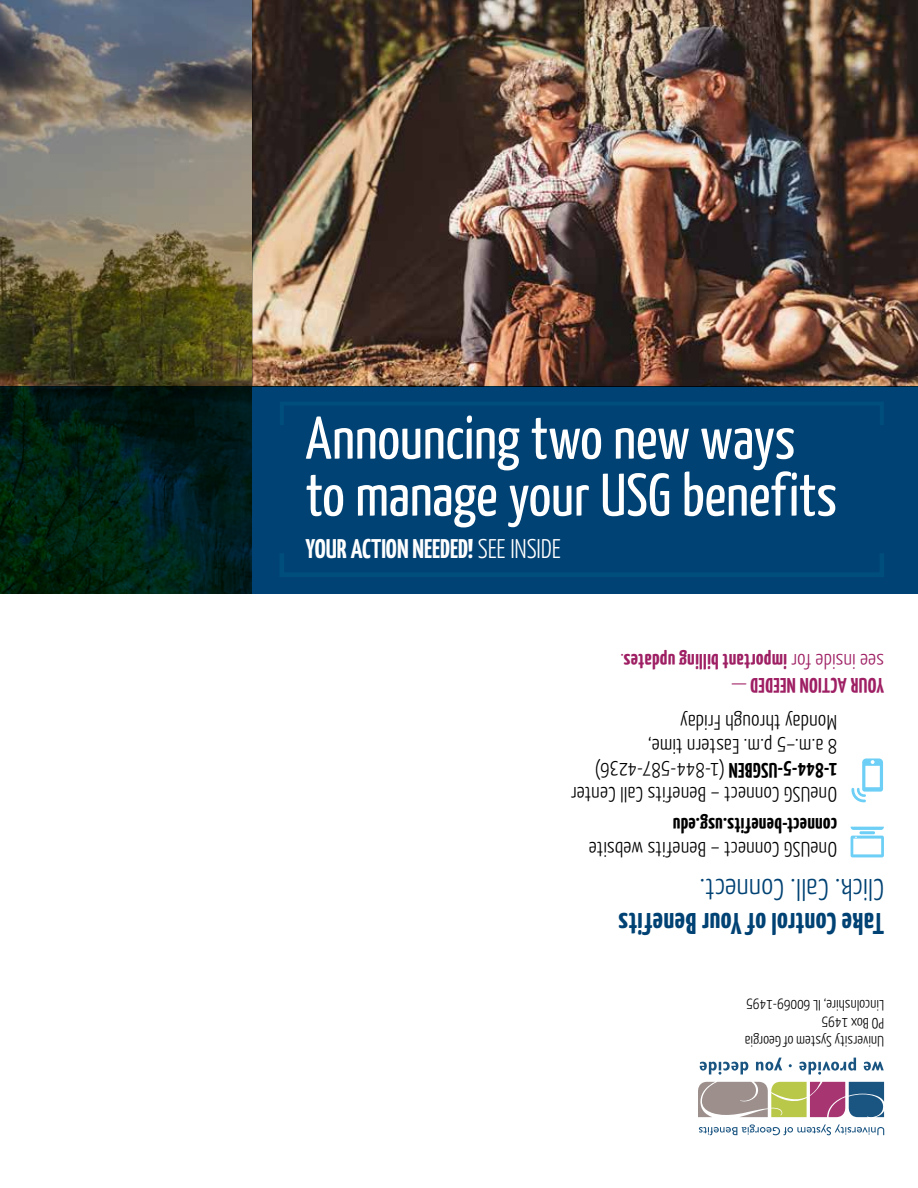
<style>
.page{position:relative;width:918px;height:1188px;background:#fff}
.page>*{position:absolute;margin:0;border:0;box-sizing:border-box;transform-origin:0 0}
.t1{font:60px/57px "Yanone Kaffeesatz";letter-spacing:-.005em;color:#fff}
.t2{font:700 30px "Yanone Kaffeesatz";letter-spacing:.015em;color:#004274}
.t3{font:300 30px "Yanone Kaffeesatz";letter-spacing:.01em;color:#004274}
.t4{font:700 27px "Yanone Kaffeesatz";color:#fff}
.t5{font:300 21px/24px "Yanone Kaffeesatz";letter-spacing:.015em;color:#000}
.t6{font:700 21px/24px "Yanone Kaffeesatz";letter-spacing:.015em;color:#9e1f63}
.t7{font:700 21px "Yanone Kaffeesatz";letter-spacing:.015em;color:#000}
.t8{font:300 15px/18px "Yanone Kaffeesatz";letter-spacing:.01em;color:#000}
.s1{font-weight:300}
.s2{font-weight:700}
</style>
<div class="page">
<hr style="left:917px;top:594px;width:1px;height:594px;background:#b3c235">
<img style="left:253px;top:0;width:665px;height:387px">
<svg style="left:0;top:387px;width:918px;height:207px;background:#003758"></svg>
<div style="left:280px;top:402px;width:604px;height:25px;border:4px solid #004e7b"></div>
<div style="left:279px;top:551px;width:605px;height:26px;border:5px solid #004e7b"></div>
<svg style="left:864px;top:1062px;width:20px;height:9px"></svg>
<svg style="left:799px;top:1058px;width:57px;height:17px"></svg>
<svg style="left:756px;top:1058px;width:26px;height:13px"></svg>
<svg style="left:700px;top:1062px;width:48px;height:13px"></svg>
<svg style="left:698px;top:1082px;width:186px;height:35px;background:#998d89"></svg>
<svg style="left:699px;top:1124px;width:185px;height:11px"></svg>
<img style="left:0;top:0;width:253px;height:387px">
<hr style="left:859px;top:831px;width:16px;height:3px;background:#6dcff6">
<svg style="left:851px;top:827px;width:33px;height:3px"></svg>
<svg style="left:851px;top:836px;width:33px;height:21px"></svg>
<svg style="left:851px;top:758px;width:32px;height:44px"></svg>
<hr style="left:917px;top:415px;width:1px;height:179px;background:#004274">
<h1 class="t1" style="left:306px;top:408px;width:533px">Announcing two new ways to manage your USG benefits</h1>
<p class="t4" style="left:306px;top:532px;width:257px">YOUR ACTION NEEDED! <span class="s1">SEE INSIDE</span></p>
<p class="t6" style="left:884px;top:697px;width:265px;rotate:-180deg">YOUR ACTION NEEDED <span class="s1">—<br>see inside for</span> important billing updates<span class="s1">.</span></p>
<p class="t5" style="left:837px;top:807px;width:267px;rotate:-180deg">OneUSG Connect – Benefits Call Center<br><span class="s2">1-844-5-USGBEN</span> (1-844-587-4236)<br>8 a.m.–5 p.m. Eastern time,<br>Monday through Friday</p>
<p class="t7" style="left:837px;top:838px;width:166px;rotate:-180deg">connect-benefits.usg.edu</p>
<p class="t5" style="left:837px;top:862px;width:249px;rotate:-180deg">OneUSG Connect – Benefits website</p>
<h2 class="t3" style="left:884px;top:908px;width:186px;rotate:-180deg">Click. Call. Connect.</h2>
<h2 class="t2" style="left:884px;top:942px;width:267px;rotate:-180deg">Take Control of Your Benefits</h2>
<p class="t8" style="left:884px;top:1050px;width:141px;rotate:-180deg">University System of Georgia<br>PO Box 1495<br>Lincolnshire, IL 60069-1495</p>
</div>
